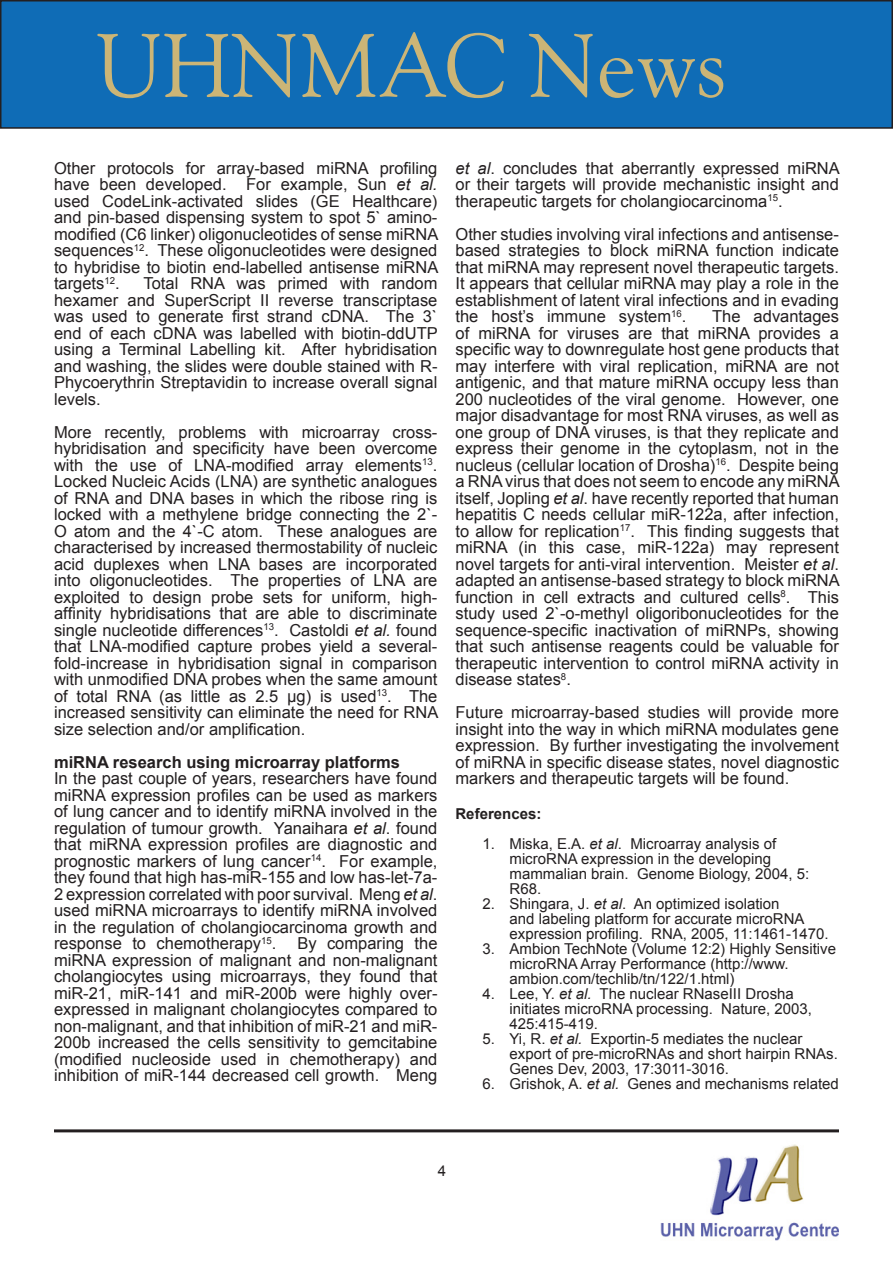
<style>
.page{position:relative;width:893px;height:1263px;background:#fff}
.page>*{position:absolute;margin:0;border:0;box-sizing:border-box;transform-origin:0 0}
.t1{font:90px "Goudy Old Style BT";color:#ccb576}
.t2{font:16.5px/16.5px "Arial";color:#231f20;text-align:justify}
.t3{font:700 16.5px "Arial";color:#231f20}
.t4{font:15px/15px "Arial";color:#231f20}
.t5{font:700 15px "Arial";color:#231f20}
.s1{font-style:italic}
</style>
<div class="page">
<div style="left:1px;top:1px;width:891px;height:127px;background:#0f6cb6"></div>
<div style="left:0;top:0;width:893px;height:129px;border:2px solid #231f20"></div>
<hr style="left:54px;top:1129px;width:785px;height:3px;background:#231f20">
<img style="left:661px;top:1144px;width:177px;height:96px">
<h1 class="t1" style="left:96px;top:10px;width:632px">UHNMAC News</h1>
<p class="t2" style="left:54px;top:160px;width:386px">Other protocols for array-based miRNA profiling have been developed. For example, Sun <span class="s1">et al. </span>used CodeLink-activated slides (GE Healthcare) and pin-based dispensing system to spot 5` amino&shy;modified (C6 linker) oligonucleotides of sense miRNA sequences<sup>12</sup>. These oligonucleotides were designed to hybridise to biotin end-labelled antisense miRNA targets<sup>12</sup>.</p>
<p class="t2" style="left:54px;top:275px;width:385px;text-indent:89px">Total RNA was primed with random hexamer and SuperScript II reverse transcriptase was used to generate first strand cDNA. The 3` end of each cDNA was labelled with biotin-ddUTP using a Terminal Labelling kit. After hybridisation and washing, the slides were double stained with R-Phycoerythrin Streptavidin to increase overall signal levels.</p>
<p class="t2" style="left:54px;top:424px;width:386px">More recently, problems with microarray cross&shy;hybridisation and specificity have been overcome with the use of LNA-modified array elements<sup>13</sup>.<br>Locked Nucleic Acids (LNA) are synthetic analogues of RNA and DNA bases in which the ribose ring is locked with a methylene bridge connecting the 2`- O atom and the 4`-C atom. These analogues are characterised by increased thermostability of nucleic acid duplexes when LNA bases are incorporated into oligonucleotides. The properties of LNA are exploited to design probe sets for uniform, high&shy;affinity hybridisations that are able to discriminate single nucleotide differences<sup>13</sup>. Castoldi <span class="s1">et al.</span> found that LNA-modified capture probes yield a several&shy;fold-increase in hybridisation signal in comparison with unmodified DNA probes when the same amount of total RNA (as little as 2.5 μg) is used<sup>13</sup>. The increased sensitivity can eliminate the need for RNA size selection and/or amplification.</p>
<p class="t3" style="left:54px;top:751px;width:347px">miRNA research using microarray platforms</p>
<p class="t2" style="left:54px;top:770px;width:385px">In the past couple of years, researchers have found miRNA expression profiles can be used as markers of lung cancer and to identify miRNA involved in the regulation of tumour growth. Yanaihara <span class="s1">et al</span>. found that miRNA expression profiles are diagnostic and prognostic markers of lung cancer<sup>14</sup>. For example, they found that high has-miR-155 and low has-let-7a-2 expression correlated with poor survival. Meng <span class="s1">et al</span>. used miRNA microarrays to identify miRNA involved in the regulation of cholangiocarcinoma growth and response to chemotherapy<sup>15</sup>.</p>
<p class="t2" style="left:54px;top:935px;width:385px;text-indent:243px">By comparing the miRNA expression of malignant and non-malignant cholangiocytes using microarrays, they found that miR-21, miR-141 and miR-200b were highly over&shy;expressed in malignant cholangiocytes compared to non-malignant, and that inhibition of miR-21 and miR-200b increased the cells sensitivity to gemcitabine (modified nucleoside used in chemotherapy) and inhibition of miR-144 decreased cell growth. Meng</p>
<p class="t2" style="left:455px;top:160px;width:386px"><span class="s1">et al</span>. concludes that aberrantly expressed miRNA or their targets will provide mechanistic insight and therapeutic targets for cholangiocarcinoma<sup>15</sup>.</p>
<p class="t2" style="left:455px;top:226px;width:385px">Other studies involving viral infections and antisense&shy;based strategies to block miRNA function indicate that miRNA may represent novel therapeutic targets.<br>It appears that cellular miRNA may play a role in the establishment of latent viral infections and in evading the host’s immune system<sup>16</sup>.</p>
<p class="t2" style="left:455px;top:308px;width:386px;text-indent:257px">The advantages of miRNA for viruses are that miRNA provides a specific way to downregulate host gene products that may interfere with viral replication, miRNA are not antigenic, and that mature miRNA occupy less than 200 nucleotides of the viral genome. However, one major disadvantage for most RNA viruses, as well as one group of DNA viruses, is that they replicate and express their genome in the cytoplasm, not in the nucleus (cellular location of Drosha)<sup>16</sup>. Despite being a RNA virus that does not seem to encode any miRNA itself, Jopling <span class="s1">et al</span>. have recently reported that human hepatitis C needs cellular miR-122a, after infection, to allow for replication<sup>17</sup>. This finding suggests that miRNA (in this case, miR-122a) may represent novel targets for anti-viral intervention. Meister <span class="s1">et al</span>. adapted an antisense-based strategy to block miRNA function in cell extracts and cultured cells<sup>8</sup>. This study used 2`-o-methyl oligoribonucleotides for the sequence-specific inactivation of miRNPs, showing that such antisense reagents could be valuable for therapeutic intervention to control miRNA activity in disease states<sup>8</sup>.</p>
<p class="t2" style="left:455px;top:704px;width:385px">Future microarray-based studies will provide more insight into the way in which miRNA modulates gene expression. By further investigating the involvement of miRNA in specific disease states, novel diagnostic markers and therapeutic targets will be found.</p>
<p class="t5" style="left:455px;top:804px;width:87px">References:</p>
<p class="t4" style="left:509px;top:836px;width:301px;text-indent:-27px">1. Miska, E.A. <span class="s1">et al</span>. Microarray analysis of microRNA expression in the developing mammalian brain. Genome Biology, 2004, 5:<br>R68.</p>
<p class="t4" style="left:509px;top:896px;width:321px;text-indent:-27px">2. Shingara, J. <span class="s1">et al</span>. An optimized isolation<br>and labeling platform for accurate microRNA expression profiling. RNA, 2005, 11:1461-1470.</p>
<p class="t4" style="left:509px;top:941px;width:328px;text-indent:-27px">3. Ambion TechNote (Volume 12:2) Highly Sensitive microRNA Array Performance (http://www. ambion.com/techlib/tn/122/1.html)</p>
<p class="t4" style="left:509px;top:986px;width:304px;text-indent:-27px">4. Lee, Y. <span class="s1">et al.</span> The nuclear RNaseIII Drosha initiates microRNA processing. Nature, 2003,<br>425:415-419.</p>
<p class="t4" style="left:509px;top:1031px;width:330px;text-indent:-27px">5. Yi, R. <span class="s1">et al.</span> Exportin-5 mediates the nuclear export of pre-microRNAs and short hairpin RNAs.<br>Genes Dev, 2003, 17:3011-3016.</p>
<p class="t4" style="left:482px;top:1076px;width:358px">6. Grishok, A. <span class="s1">et al.</span> Genes and mechanisms related</p>
</div>
